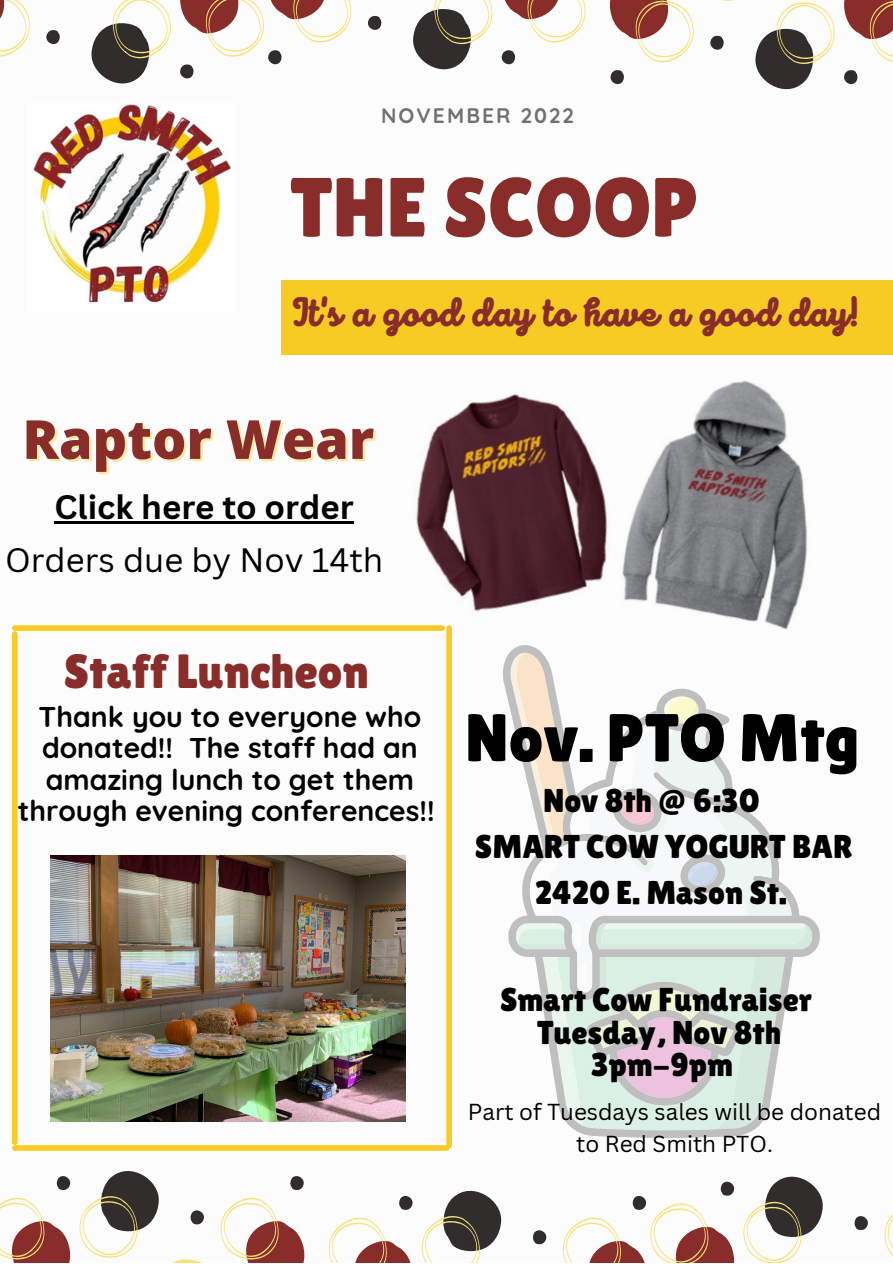
<style>
.page{position:relative;width:893px;height:1264px;background:#fff}
.page>*{position:absolute;margin:0;border:0;box-sizing:border-box;transform-origin:0 0}
.t1{font:83.7px "Lilita One";color:#892d2a}
.t2{font:67.5px "Lilita One";color:#000}
.t3{font:800 54px "Open Sans";color:#892d2a}
.t4{font:48px "Lilita One";color:#892d2a}
.t5{font:900 39px "Intro Script";color:#892d2a}
.t6{font:33px/32.5px "Lilita One";color:#000;text-align:center}
.t7{font:33px "Canva Sans";color:#000}
.t8{font:700 33px "Canva Sans";color:#000}
.t9{font:700 28.5px/31.5px "Quicksand";color:#000;text-align:center}
.t10{font:22.5px/31.5px "Canva Sans";color:#000;text-align:center}
.t11{font:700 21px "Quicksand";letter-spacing:.1em;color:#717171}
.s1{color:rgb(248 203 36/.4)}
</style>
<div class="page">
<svg style="left:0;top:0;width:30px;height:57px"></svg>
<svg style="left:46px;top:30px;width:14px;height:15px"></svg>
<svg style="left:91px;top:0;width:80px;height:83px"></svg>
<svg style="left:180px;top:0;width:172px;height:79px"></svg>
<svg style="left:367px;top:16px;width:15px;height:14px"></svg>
<svg style="left:413px;top:0;width:173px;height:69px"></svg>
<svg style="left:609px;top:0;width:283px;height:89px"></svg>
<svg style="left:884px;top:1215px;width:8px;height:41px"></svg>
<svg style="left:854px;top:1216px;width:14px;height:14px"></svg>
<svg style="left:563px;top:1176px;width:260px;height:86px"></svg>
<svg style="left:532px;top:1230px;width:14px;height:14px"></svg>
<svg style="left:399px;top:1195px;width:14px;height:15px"></svg>
<svg style="left:421px;top:1190px;width:81px;height:72px"></svg>
<svg style="left:328px;top:1217px;width:83px;height:45px"></svg>
<svg style="left:56px;top:1176px;width:14px;height:14px"></svg>
<svg style="left:79px;top:1171px;width:226px;height:91px"></svg>
<svg style="left:0;top:1197px;width:71px;height:65px"></svg>
<img style="left:33px;top:104px;width:198px;height:199px">
<div style="left:281px;top:280px;width:611px;height:72px;background:#f8cb24"></div>
<div style="left:281px;top:283px;width:611px;height:72px;background:#f8cb24"></div>
<img style="left:416px;top:393px;width:188px;height:238px">
<img style="left:604px;top:380px;width:204px;height:250px">
<svg style="left:502px;top:645px;width:317px;height:492px"></svg>
<svg style="left:538px;top:915px;width:209px;height:77px;background:#d3ddd8"></svg>
<svg style="left:516px;top:921px;width:68px;height:28px"></svg>
<svg style="left:542px;top:956px;width:243px;height:174px;background:#dbe2dc"></svg>
<div style="left:580px;top:962px;width:6px;height:24px;background:#fff;border-radius:3px"></div>
<svg style="left:509px;top:652px;width:282px;height:263px"></svg>
<div style="left:15px;top:1145px;width:431px;height:5px;background:#f8cb24"></div>
<div style="left:12px;top:634px;width:6px;height:508px;background:#f8cb24"></div>
<div style="left:15px;top:625px;width:427px;height:6px;background:#f8cb24"></div>
<div style="left:446px;top:628px;width:6px;height:517px;background:#f8cb24"></div>
<img style="left:50px;top:855px;width:356px;height:266px">
<hr style="left:54px;top:521px;width:299px;height:2px;background:#000">
<p class="t11" style="left:381px;top:102px;width:194px">NOVEMBER 2022</p>
<h1 class="t1" style="left:290px;top:159px;width:410px">THE SCOOP</h1>
<h3 class="t5" style="left:291px;top:297px;width:570px">It's a good day to have a good day!</h3>
<h3 class="t3" style="left:22px;top:401px;width:355px">Raptor <span class="s1">Wear</span></h3>
<p class="t8" style="left:54px;top:484px;width:301px">Click here to order</p>
<p class="t7" style="left:5px;top:537px;width:380px">Orders due by Nov 14th</p>
<h3 class="t4" style="left:64px;top:643px;width:306px">Staff Luncheon</h3>
<p class="t9" style="left:18px;top:700px;width:418px">Thank you to everyone who donated!! The staff had an amazing lunch to get them through evening conferences!!</p>
<h2 class="t2" style="left:465px;top:699px;width:396px">Nov. PTO Mtg</h2>
<p class="t6" style="left:543px;top:784px;width:218px">Nov 8th @ 6:30</p>
<p class="t6" style="left:475px;top:830px;width:379px">SMART COW YOGURT BAR</p>
<p class="t6" style="left:534px;top:876px;width:253px">2420 E. Mason St.</p>
<p class="t6" style="left:500px;top:983px;width:313px">Smart Cow Fundraiser<br>Tuesday, Nov 8th<br>3pm-9pm</p>
<p class="t10" style="left:468px;top:1095px;width:415px">Part of Tuesdays sales will be donated to Red Smith PTO.</p>
</div>
